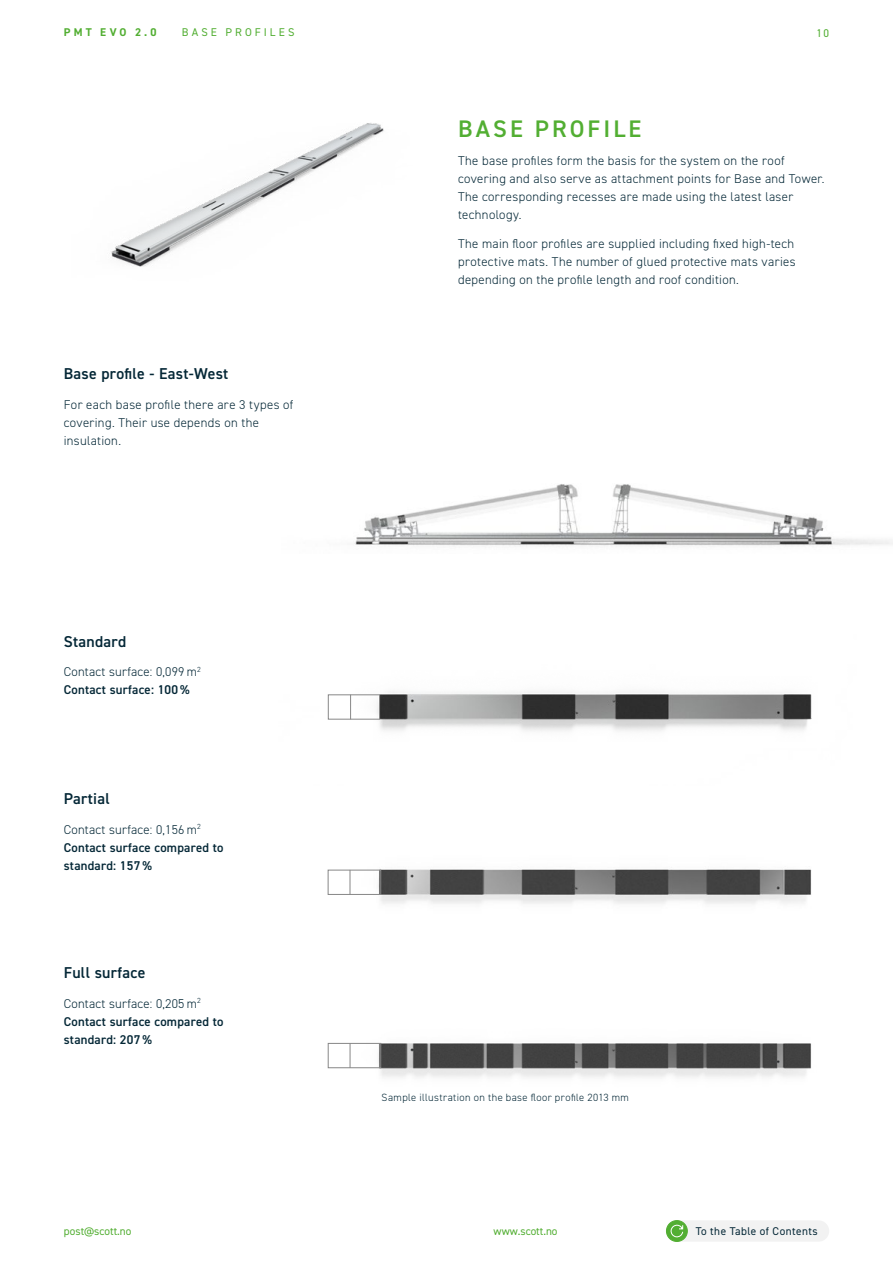
<style>
.page{position:relative;width:893px;height:1263px;background:#fff}
.page>*{position:absolute;margin:0;border:0;box-sizing:border-box;transform-origin:0 0}
.t1{font:600 24px "DIN2014";letter-spacing:.13em;color:#52ae32}
.t2{font:600 15.75px "DIN2014";letter-spacing:.02em;color:#042736}
.t3{font:300 12.75px/18px "DIN2014";letter-spacing:.025em;color:#042736}
.t4{font:600 12.75px/18px "DIN2014";letter-spacing:.02em;color:#042736}
.t5{font:11.25px "DIN2014";color:#52ae32}
.t6{font:11.25px "DIN2014";letter-spacing:.04em;color:#042736}
.t7{font:11.25px "DIN2014";letter-spacing:.275em;color:#52ae32}
.t8{font:700 11.25px "DIN2014";letter-spacing:.285em;color:#52ae32}
.t9{font:300 10.5px "DIN2014";letter-spacing:.035em;color:#042736}
.s1{font-weight:600}
.s2{font-weight:300}
</style>
<div class="page">
<img style="left:111px;top:123px;width:273px;height:144px">
<img style="left:327px;top:691px;width:485px;height:40px">
<img style="left:327px;top:869px;width:485px;height:35px">
<img style="left:327px;top:1042px;width:484px;height:35px">
<img style="left:354px;top:484px;width:539px;height:63px">
<div style="left:328px;top:695px;width:52px;height:24px;border:1px solid #878787"></div>
<svg style="left:350px;top:695px;width:1px;height:24px"></svg>
<div style="left:328px;top:870px;width:53px;height:25px;border:1px solid #878787"></div>
<svg style="left:350px;top:870px;width:1px;height:25px"></svg>
<div style="left:328px;top:1043px;width:53px;height:25px;border:1px solid #878787"></div>
<svg style="left:350px;top:1043px;width:1px;height:25px"></svg>
<svg style="left:666px;top:1220px;width:21px;height:21px"></svg>
<div style="left:666px;top:1220px;width:21px;height:21px;border:1px solid #52ae32;border-radius:50%"></div>
<svg style="left:671px;top:1220px;width:158px;height:21px"></svg>
<p class="t8" style="left:64px;top:25px;width:94px">PMT EVO 2.0</p>
<p class="t7" style="left:182px;top:25px;width:114px">BASE PROFILES</p>
<p class="t2" style="left:64px;top:363px;width:166px">Base profile - East-West</p>
<p class="t3" style="left:64px;top:395px;width:231px">For each base profile there are 3 types of covering. Their use depends on the insulation.</p>
<p class="t2" style="left:64px;top:631px;width:64px">Standard</p>
<p class="t3" style="left:64px;top:663px;width:139px">Contact surface: 0,099 m<sup>2<br></sup><span class="s1">Contact surface: 100 %</span></p>
<p class="t2" style="left:64px;top:788px;width:48px">Partial</p>
<p class="t4" style="left:64px;top:820px;width:161px"><span class="s2">Contact surface: 0,156 m</span><sup>2<br></sup>Contact surface compared to standard: 157 %</p>
<p class="t2" style="left:64px;top:962px;width:83px">Full surface</p>
<p class="t4" style="left:64px;top:994px;width:161px"><span class="s2">Contact surface: 0,205 m</span><sup>2<br></sup>Contact surface compared to standard: 207 %</p>
<p class="t5" style="left:816px;top:26px;width:14px">10</p>
<h1 class="t1" style="left:458px;top:113px;width:185px">BASE PROFILE</h1>
<p class="t3" style="left:458px;top:152px;width:368px">The base profiles form the basis for the system on the roof covering and also serve as attachment points for Base and Tower.<br>The corresponding recesses are made using the latest laser technology.</p>
<p class="t3" style="left:458px;top:235px;width:339px;text-align:justify">The main floor profiles are supplied including fixed high-tech protective mats. The number of glued protective mats varies depending on the profile length and roof condition.</p>
<p class="t9" style="left:382px;top:1091px;width:249px">Sample illustration on the base floor profile 2013 mm</p>
<p class="t5" style="left:64px;top:1224px;width:69px">post@scott.no</p>
<p class="t5" style="left:494px;top:1224px;width:65px">www.scott.no</p>
<p class="t6" style="left:696px;top:1224px;width:124px">To the Table of Contents</p>
</div>
